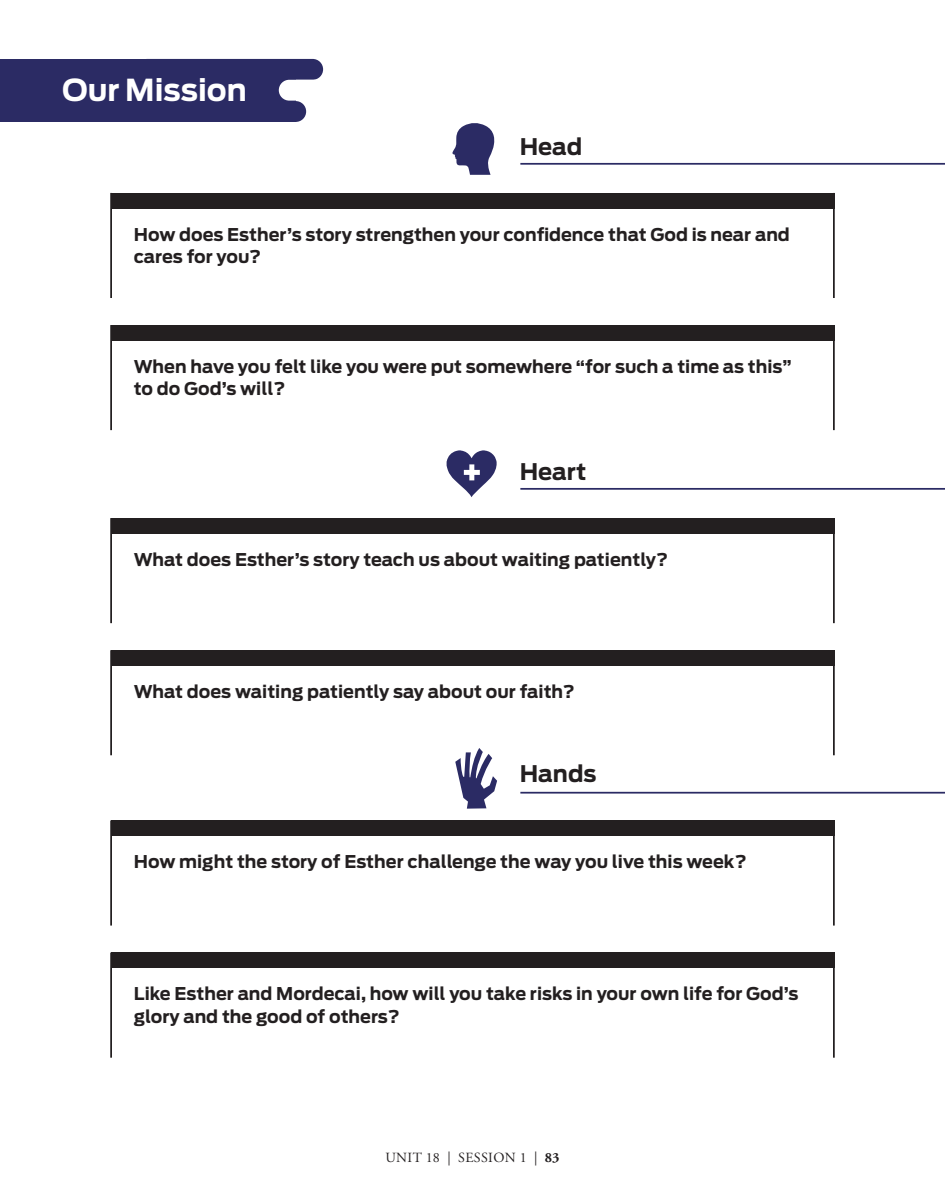
<style>
.page{position:relative;width:945px;height:1197px;background:#fff}
.page>*{position:absolute;margin:0;border:0;box-sizing:border-box;transform-origin:0 0}
.header_small_left{font:700 30.1px "Antenna";color:#fff}
.head_heart_hands{font:700 22.75px "Antenna";color:#231f20}
.question_head_heart{font:700 17.5px/22.8px "Antenna";color:#231f20}
.t1{font:14px "Adobe Garamond Pro";letter-spacing:.025em;color:#231f20}
.s1{font-weight:700}
</style>
<div class="page">
<div style="left:120px;top:101px;width:186px;height:21px;background:#2b2b64;border-radius:10px"></div>
<div style="left:137px;top:59px;width:186px;height:21px;background:#2b2b64;border-radius:10px"></div>
<div style="left:0;top:59px;width:296px;height:63px;background:#2b2b64"></div>
<div style="left:279px;top:80px;width:186px;height:21px;background:#fff;border-radius:10px"></div>
<hr style="left:520px;top:163px;width:425px;height:2px;background:#2b2b64">
<svg style="left:452px;top:123px;width:42px;height:52px"></svg>
<div style="left:111px;top:193px;width:724px;height:15px;background:#231f20"></div>
<hr style="left:110px;top:193px;width:2px;height:105px;background:#231f20">
<hr style="left:833px;top:193px;width:2px;height:105px;background:#231f20">
<div style="left:111px;top:325px;width:724px;height:15px;background:#231f20"></div>
<hr style="left:110px;top:325px;width:2px;height:105px;background:#231f20">
<hr style="left:833px;top:325px;width:2px;height:105px;background:#231f20">
<hr style="left:520px;top:488px;width:425px;height:2px;background:#2b2b64">
<svg style="left:447px;top:450px;width:50px;height:47px"></svg>
<div style="left:111px;top:518px;width:724px;height:15px;background:#231f20"></div>
<hr style="left:110px;top:518px;width:2px;height:105px;background:#231f20">
<hr style="left:833px;top:518px;width:2px;height:105px;background:#231f20">
<div style="left:111px;top:650px;width:724px;height:15px;background:#231f20"></div>
<hr style="left:110px;top:650px;width:2px;height:105px;background:#231f20">
<hr style="left:833px;top:650px;width:2px;height:105px;background:#231f20">
<hr style="left:520px;top:792px;width:425px;height:2px;background:#2b2b64">
<svg style="left:455px;top:748px;width:42px;height:61px"></svg>
<div style="left:111px;top:820px;width:724px;height:16px;background:#231f20"></div>
<hr style="left:110px;top:820px;width:2px;height:106px;background:#231f20">
<hr style="left:833px;top:820px;width:2px;height:106px;background:#231f20">
<div style="left:111px;top:953px;width:724px;height:15px;background:#231f20"></div>
<hr style="left:110px;top:953px;width:2px;height:105px;background:#231f20">
<hr style="left:833px;top:953px;width:2px;height:105px;background:#231f20">
<p class="header_small_left" style="left:62px;top:72px;width:186px">Our Mission</p>
<p class="head_heart_hands" style="left:520px;top:133px;width:64px">Head</p>
<p class="question_head_heart" style="left:134px;top:223px;width:658px">How does Esther’s story strengthen your confidence that God is near and cares for you?</p>
<p class="question_head_heart" style="left:134px;top:355px;width:659px">When have you felt like you were put somewhere “for such a time as this” to do God’s will?</p>
<p class="head_heart_hands" style="left:520px;top:458px;width:68px">Heart</p>
<p class="question_head_heart" style="left:134px;top:548px;width:536px">What does Esther’s story teach us about waiting patiently?</p>
<p class="question_head_heart" style="left:134px;top:680px;width:442px">What does waiting patiently say about our faith?</p>
<p class="head_heart_hands" style="left:520px;top:761px;width:78px">Hands</p>
<p class="question_head_heart" style="left:134px;top:850px;width:614px">How might the story of Esther challenge the way you live this week?</p>
<p class="question_head_heart" style="left:134px;top:983px;width:666px">Like Esther and Mordecai, how will you take risks in your own life for God’s glory and the good of others?</p>
<p class="t1" style="left:386px;top:1150px;width:176px">UNIT 18 | SESSION 1 | <span class="s1">83</span></p>
</div>
